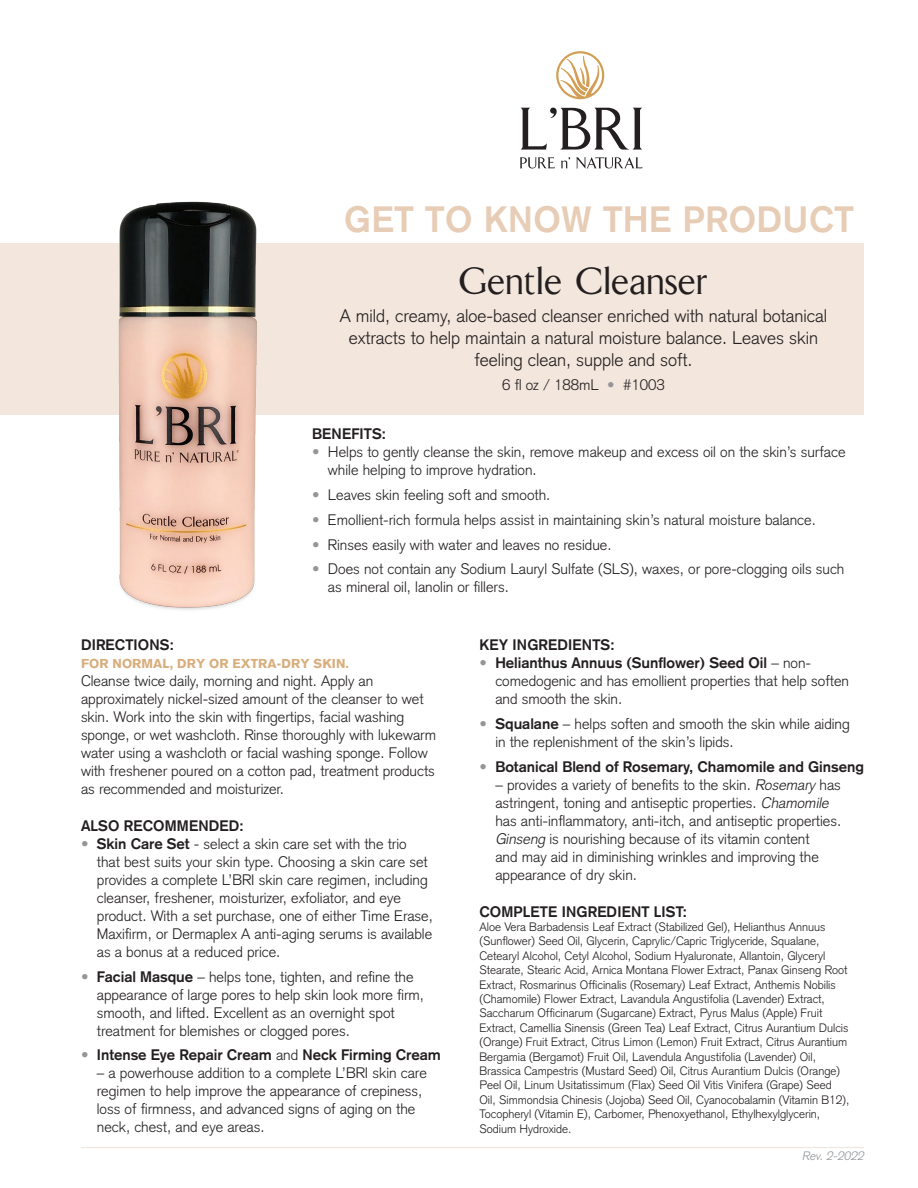
<style>
.page{position:relative;width:918px;height:1188px;background:#fff}
.page>*{position:absolute;margin:0;border:0;box-sizing:border-box;transform-origin:0 0}
.t1{font:700 36px "Akzidenz Grotesk";letter-spacing:.02em;color:#e7cdb6}
.t2{font:36px "Arrow Font";color:#231f20}
.t3{font:300 18px/21.6px "Akzidenz Grotesk";color:#231f20;text-align:center}
.t4{font:300 15px/18px "Akzidenz Grotesk";color:#231f20}
.t5{font:700 15px "Akzidenz Grotesk";color:#231f20}
.t6{font:900 12.75px "Akzidenz Grotesk";letter-spacing:.01em;color:#d8ae7d}
.t7{font:300 12px/14.4px "Akzidenz Grotesk";color:#231f20}
.t8{font:italic 300 12px "Akzidenz Grotesk";color:#939598}
.s1{color:#939598}
.s2{font-weight:700}
.s3{font-weight:300;color:#939598}
.s4{font-weight:300}
.s5{font-style:italic}
</style>
<div class="page">
<div style="left:0;top:243px;width:864px;height:172px;background:#f3e6dc"></div>
<svg style="left:556px;top:51px;width:48px;height:48px"></svg>
<svg style="left:520px;top:108px;width:122px;height:42px"></svg>
<svg style="left:520px;top:157px;width:35px;height:12px"></svg>
<svg style="left:561px;top:157px;width:9px;height:11px"></svg>
<svg style="left:576px;top:157px;width:66px;height:12px"></svg>
<img style="left:118px;top:201px;width:139px;height:409px">
<hr style="left:81px;top:1147px;width:783px;height:1px;background:#f3e6dc">
<p class="t1" style="left:344px;top:198px;width:511px">GET TO KNOW THE PRODUCT</p>
<p class="t2" style="left:459px;top:261px;width:251px">Gentle Cleanser</p>
<p class="t3" style="left:340px;top:306px;width:489px">A mild, creamy, aloe-based cleanser enriched with natural botanical extracts to help maintain a natural moisture balance. Leaves skin feeling clean, supple and soft.</p>
<p class="t4" style="left:502px;top:376px;width:164px">6 fl oz / 188mL <span class="s1">•</span> #1003</p>
<p class="t5" style="left:312px;top:425px;width:76px">BENEFITS:</p>
<p class="t4" style="left:328px;top:443px;width:519px;text-indent:-16px"><span class="s1">•</span> Helps to gently cleanse the skin, remove makeup and excess oil on the skin’s surface while helping to improve hydration.</p>
<p class="t4" style="left:312px;top:486px;width:240px"><span class="s1">•</span> Leaves skin feeling soft and smooth.</p>
<p class="t4" style="left:312px;top:511px;width:505px"><span class="s1">•</span> Emollient-rich formula helps assist in maintaining skin’s natural moisture balance.</p>
<p class="t4" style="left:312px;top:535px;width:301px"><span class="s1">•</span> Rinses easily with water and leaves no residue.</p>
<p class="t4" style="left:328px;top:560px;width:518px;text-indent:-16px"><span class="s1">•</span> Does not contain any Sodium Lauryl Sulfate (SLS), waxes, or pore-clogging oils such as mineral oil, lanolin or fillers.</p>
<p class="t5" style="left:81px;top:636px;width:94px">DIRECTIONS:</p>
<p class="t6" style="left:81px;top:656px;width:270px">FOR NORMAL, DRY OR EXTRA-DRY SKIN.</p>
<p class="t4" style="left:81px;top:672px;width:357px">Cleanse twice daily, morning and night. Apply an approximately nickel-sized amount of the cleanser to wet skin. Work into the skin with fingertips, facial washing sponge, or wet washcloth. Rinse thoroughly with lukewarm water using a washcloth or facial washing sponge. Follow with freshener poured on a cotton pad, treatment products as recommended and moisturizer.</p>
<p class="t5" style="left:81px;top:817px;width:164px">ALSO RECOMMENDED:</p>
<p class="t4" style="left:97px;top:835px;width:338px;text-indent:-16px"><span class="s1">•</span> <span class="s2">Skin Care Set</span> - select a skin care set with the trio that best suits your skin type. Choosing a skin care set provides a complete L’BRI skin care regimen, including cleanser, freshener, moisturizer, exfoliator, and eye product. With a set purchase, one of either Time Erase, Maxifirm, or Dermaplex A anti-aging serums is available as a bonus at a reduced price.</p>
<p class="t4" style="left:97px;top:967px;width:329px;text-indent:-16px"><span class="s1">•</span> <span class="s2">Facial Masque</span> – helps tone, tighten, and refine the appearance of large pores to help skin look more firm, smooth, and lifted. Excellent as an overnight spot treatment for blemishes or clogged pores.</p>
<p class="t5" style="left:81px;top:1046px;width:361px"><span class="s3">•</span> Intense Eye Repair Cream <span class="s4">and</span> Neck Firming Cream</p>
<p class="t4" style="left:97px;top:1064px;width:332px">– a powerhouse addition to a complete L’BRI skin care regimen to help improve the appearance of crepiness, loss of firmness, and advanced signs of aging on the neck, chest, and eye areas.</p>
<p class="t5" style="left:480px;top:636px;width:137px">KEY INGREDIENTS:</p>
<p class="t4" style="left:495px;top:654px;width:355px;text-indent:-16px"><span class="s1">•</span> <span class="s2">Helianthus Annuus (Sunflower) Seed Oil</span> – non&shy;comedogenic and has emollient properties that help soften and smooth the skin.</p>
<p class="t4" style="left:495px;top:715px;width:356px;text-indent:-16px"><span class="s1">•</span> <span class="s2">Squalane</span> – helps soften and smooth the skin while aiding in the replenishment of the skin’s lipids.</p>
<p class="t5" style="left:480px;top:758px;width:386px"><span class="s3">•</span> Botanical Blend of Rosemary, Chamomile and Ginseng</p>
<p class="t4" style="left:495px;top:776px;width:347px">– provides a variety of benefits to the skin. <span class="s5">Rosemary</span> has astringent, toning and antiseptic properties. <span class="s5">Chamomile </span>has anti-inflammatory, anti-itch, and antiseptic properties.<br><span class="s5">Ginseng</span> is nourishing because of its vitamin content<br>and may aid in diminishing wrinkles and improving the appearance of dry skin.</p>
<p class="t5" style="left:480px;top:903px;width:209px">COMPLETE INGREDIENT LIST:</p>
<p class="t7" style="left:480px;top:920px;width:371px">Aloe Vera Barbadensis Leaf Extract (Stabilized Gel), Helianthus Annuus (Sunflower) Seed Oil, Glycerin, Caprylic/Capric Triglyceride, Squalane, Cetearyl Alcohol, Cetyl Alcohol, Sodium Hyaluronate, Allantoin, Glyceryl Stearate, Stearic Acid, Arnica Montana Flower Extract, Panax Ginseng Root Extract, Rosmarinus Officinalis (Rosemary) Leaf Extract, Anthemis Nobilis (Chamomile) Flower Extract, Lavandula Angustifolia (Lavender) Extract, Saccharum Officinarum (Sugarcane) Extract, Pyrus Malus (Apple) Fruit Extract, Camellia Sinensis (Green Tea) Leaf Extract, Citrus Aurantium Dulcis (Orange) Fruit Extract, Citrus Limon (Lemon) Fruit Extract, Citrus Aurantium Bergamia (Bergamot) Fruit Oil, Lavendula Angustifolia (Lavender) Oil, Brassica Campestris (Mustard Seed) Oil, Citrus Aurantium Dulcis (Orange)<br>Peel Oil, Linum Usitatissimum (Flax) Seed Oil Vitis Vinifera (Grape) Seed Oil, Simmondsia Chinesis (Jojoba) Seed Oil, Cyanocobalamin (Vitamin B12), Tocopheryl (Vitamin E), Carbomer, Phenoxyethanol, Ethylhexylglycerin, Sodium Hydroxide.</p>
<p class="t8" style="left:802px;top:1149px;width:66px">Rev. 2-2022</p>
</div>
